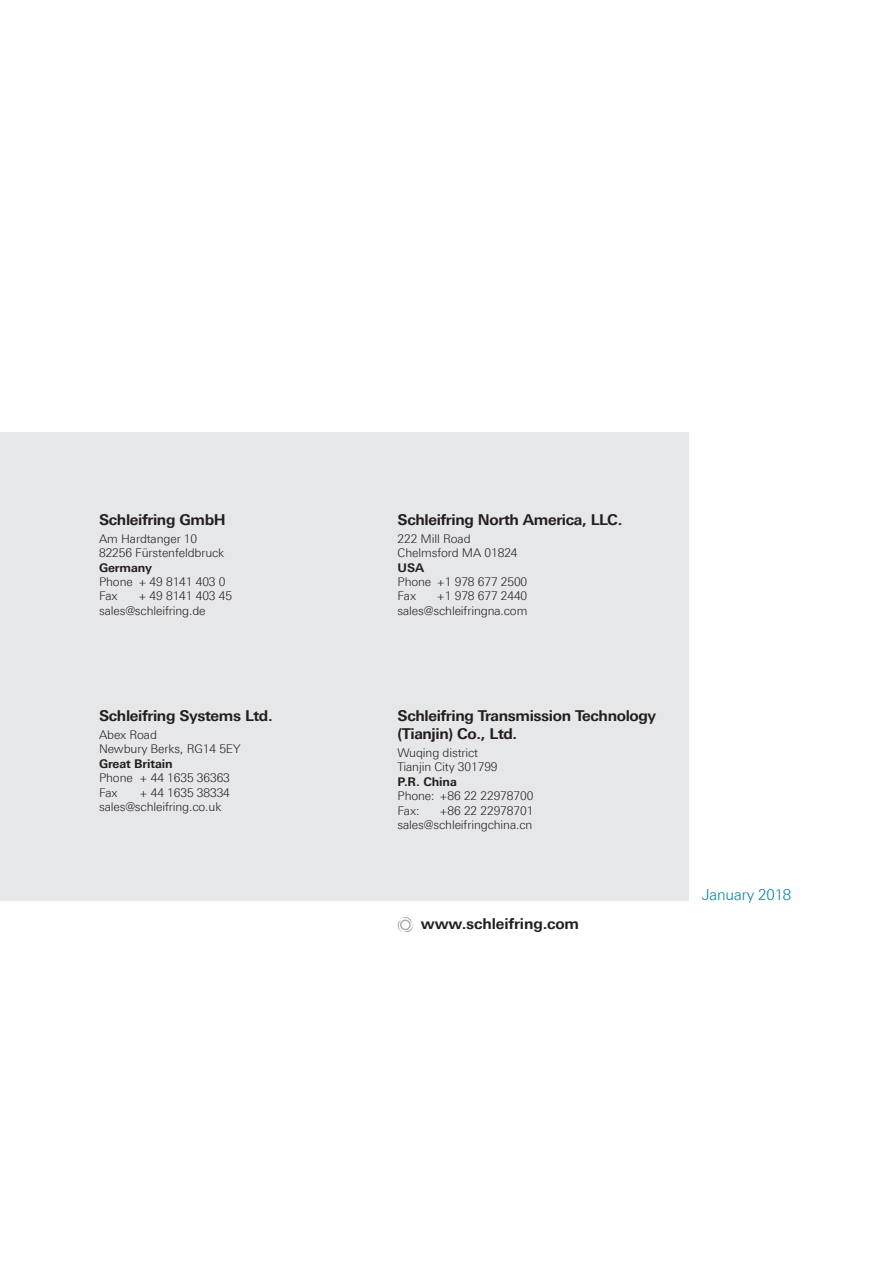
<style>
.page{position:relative;width:893px;height:1263px;background:#fff}
.page>*{position:absolute;margin:0;border:0;box-sizing:border-box;transform-origin:0 0}
.t1{font:700 15px/18px "Linotype Univers 630";letter-spacing:-.025em;color:#231f20}
.t2{font:300 15px "Linotype Univers 330";letter-spacing:-.01em;color:#007fa5}
.t3{font:300 12px/14.4px "Linotype Univers 330";letter-spacing:-.01em;color:#231f20}
.t4{font:700 12px "Linotype Univers 630";letter-spacing:-.01em;color:#231f20}
</style>
<div class="page">
<div style="left:0;top:432px;width:688px;height:468px;background:#e6e7e9"></div>
<svg style="left:397px;top:917px;width:16px;height:16px"></svg>
<p class="t1" style="left:99px;top:510px;width:128px">Schleifring GmbH</p>
<p class="t3" style="left:99px;top:531px;width:127px">Am Hardtanger 10<br>82256 Fürstenfeldbruck</p>
<p class="t4" style="left:99px;top:560px;width:54px">Germany</p>
<p class="t3" style="left:99px;top:574px;width:128px">Phone + 49 8141 403 0<br>Fax</p>
<p class="t3" style="left:99px;top:589px;width:135px;text-indent:39px">+ 49 8141 403 45 sales@schleifring.de</p>
<p class="t1" style="left:99px;top:707px;width:175px">Schleifring Systems Ltd.</p>
<p class="t3" style="left:99px;top:727px;width:143px">Abex Road<br>Newbury Berks, RG14 5EY</p>
<p class="t4" style="left:99px;top:756px;width:75px">Great Britain</p>
<p class="t3" style="left:99px;top:771px;width:132px">Phone + 44 1635 36363<br>Fax</p>
<p class="t3" style="left:99px;top:785px;width:132px;text-indent:40px">+ 44 1635 38334 sales@schleifring.co.uk</p>
<p class="t1" style="left:398px;top:510px;width:226px">Schleifring North America, LLC.</p>
<p class="t3" style="left:398px;top:531px;width:122px">222 Mill Road<br>Chelmsford MA 01824</p>
<p class="t4" style="left:398px;top:560px;width:28px">USA</p>
<p class="t3" style="left:398px;top:574px;width:131px">Phone +1 978 677 2500<br>Fax</p>
<p class="t3" style="left:398px;top:589px;width:131px;text-align:right">+1 978 677 2440 sales@schleifringna.com</p>
<p class="t1" style="left:398px;top:707px;width:260px">Schleifring Transmission Technology (Tianjin) Co., Ltd.</p>
<p class="t3" style="left:398px;top:745px;width:102px">Wuqing district<br>Tianjin City 301799</p>
<p class="t4" style="left:398px;top:774px;width:61px">P.R. China</p>
<p class="t3" style="left:398px;top:789px;width:137px">Phone: +86 22 22978700<br>Fax:</p>
<p class="t3" style="left:398px;top:803px;width:137px;text-align:right">+86 22 22978701 sales@schleifringchina.cn</p>
<p class="t1" style="left:421px;top:914px;width:160px">www.schleifring.com</p>
<p class="t2" style="left:702px;top:886px;width:91px">January 2018</p>
</div>
